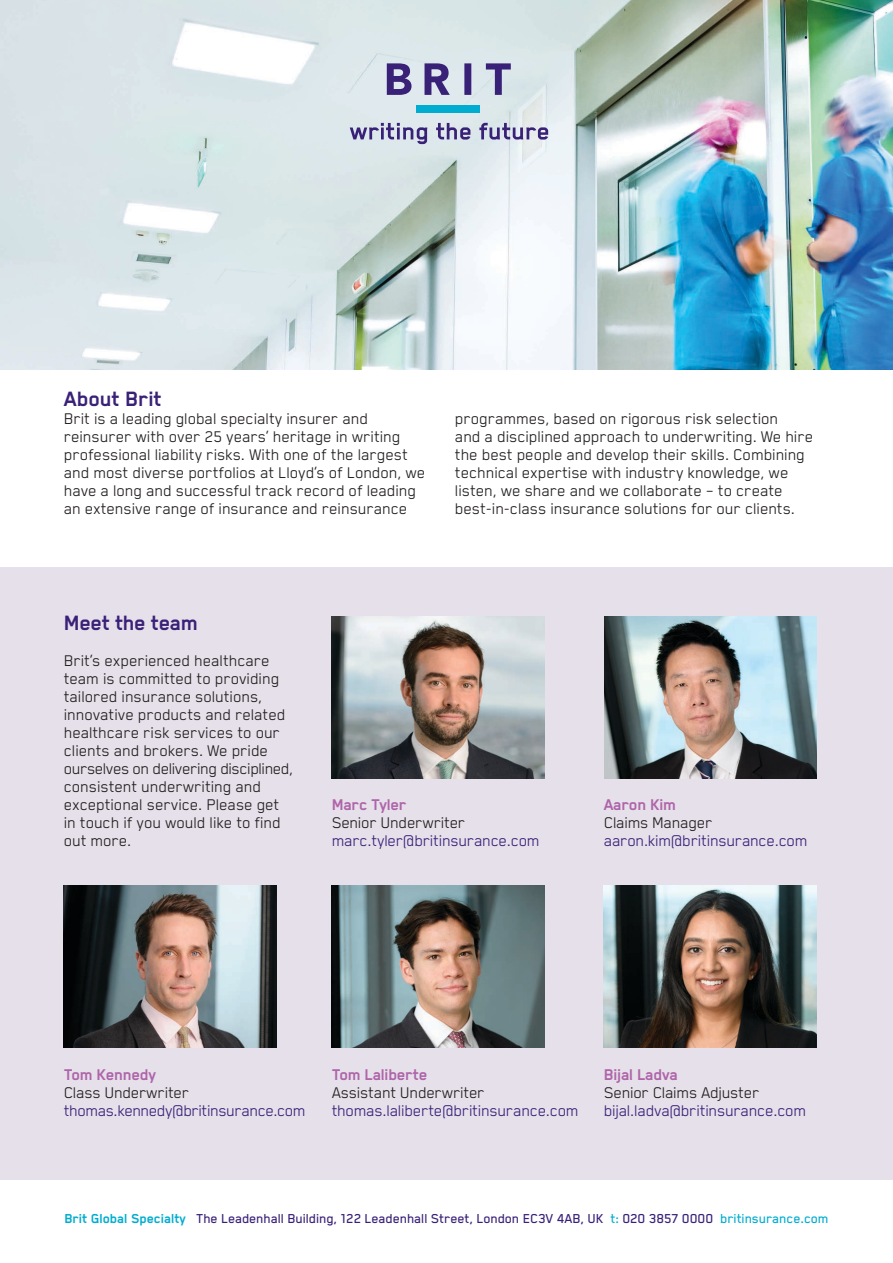
<style>
.page{position:relative;width:893px;height:1263px;background:#fff}
.page>*{position:absolute;margin:0;border:0;box-sizing:border-box;transform-origin:0 0}
.t1{font:700 24px "Blender";letter-spacing:-.01em;color:#3a2178}
.t2{font:18px/18px "Blender";color:#231f20}
.t3{font:18px "Blender";letter-spacing:-.01em;color:#3a2178}
.t4{font:700 18px "Blender";letter-spacing:-.01em;color:#ae65a9}
.t5{font:500 15px "Blender";color:#3a2178}
.s1{font-weight:700;color:#00add0}
.s2{color:#00add0}
</style>
<div class="page">
<div style="left:0;top:568px;width:893px;height:612px;background:#e6e0ea"></div>
<img style="left:332px;top:617px;width:212px;height:161px">
<img style="left:604px;top:617px;width:213px;height:161px">
<img style="left:64px;top:885px;width:212px;height:162px">
<img style="left:332px;top:885px;width:212px;height:162px">
<img style="left:604px;top:885px;width:212px;height:162px">
<img style="left:0;top:0;width:893px;height:370px">
<svg style="left:387px;top:63px;width:124px;height:32px;background:#9995bb"></svg>
<div style="left:417px;top:105px;width:63px;height:7px;background:#00add0"></div>
<svg style="left:350px;top:123px;width:77px;height:21px;background:#aaaac7"></svg>
<svg style="left:436px;top:123px;width:34px;height:17px"></svg>
<svg style="left:479px;top:123px;width:69px;height:17px"></svg>
<h2 class="t1" style="left:64px;top:386px;width:99px">About Brit</h2>
<p class="t2" style="left:64px;top:409px;width:363px">Brit is a leading global specialty insurer and reinsurer with over 25 years’ heritage in writing professional liability risks. With one of the largest and most diverse portfolios at Lloyd’s of London, we have a long and successful track record of leading an extensive range of insurance and reinsurance</p>
<p class="t2" style="left:455px;top:409px;width:360px">programmes, based on rigorous risk selection<br>and a disciplined approach to underwriting. We hire the best people and develop their skills. Combining technical expertise with industry knowledge, we listen, we share and we collaborate – to create best-in-class insurance solutions for our clients.</p>
<h2 class="t1" style="left:64px;top:610px;width:136px">Meet the team</h2>
<p class="t2" style="left:64px;top:652px;width:231px">Brit’s experienced healthcare team is committed to providing tailored insurance solutions, innovative products and related healthcare risk services to our clients and brokers. We pride ourselves on delivering disciplined, consistent underwriting and exceptional service. Please get in touch if you would like to find out more.</p>
<p class="t4" style="left:332px;top:795px;width:76px">Marc Tyler</p>
<p class="t2" style="left:332px;top:813px;width:135px">Senior Underwriter</p>
<p class="t3" style="left:332px;top:832px;width:209px">marc.tyler@britinsurance.com</p>
<p class="t4" style="left:604px;top:795px;width:73px">Aaron Kim</p>
<p class="t2" style="left:604px;top:813px;width:110px">Claims Manager</p>
<p class="t3" style="left:604px;top:832px;width:205px">aaron.kim@britinsurance.com</p>
<p class="t4" style="left:64px;top:1065px;width:94px">Tom Kennedy</p>
<p class="t2" style="left:64px;top:1084px;width:127px">Class Underwriter</p>
<p class="t3" style="left:64px;top:1102px;width:243px">thomas.kennedy@britinsurance.com</p>
<p class="t4" style="left:332px;top:1065px;width:97px">Tom Laliberte</p>
<p class="t2" style="left:332px;top:1083px;width:154px">Assistant Underwriter</p>
<p class="t3" style="left:332px;top:1102px;width:248px">thomas.laliberte@britinsurance.com</p>
<p class="t4" style="left:604px;top:1065px;width:75px">Bijal Ladva</p>
<p class="t2" style="left:604px;top:1083px;width:157px">Senior Claims Adjuster</p>
<p class="t3" style="left:604px;top:1102px;width:204px">bijal.ladva@britinsurance.com</p>
<p class="t5" style="left:64px;top:1211px;width:765px"><span class="s1">Brit Global Specialty</span> The Leadenhall Building, 122 Leadenhall Street, London EC3V 4AB, UK <span class="s2">t:</span> 020 3857 0000 <span class="s2">britinsurance.com</span></p>
</div>
